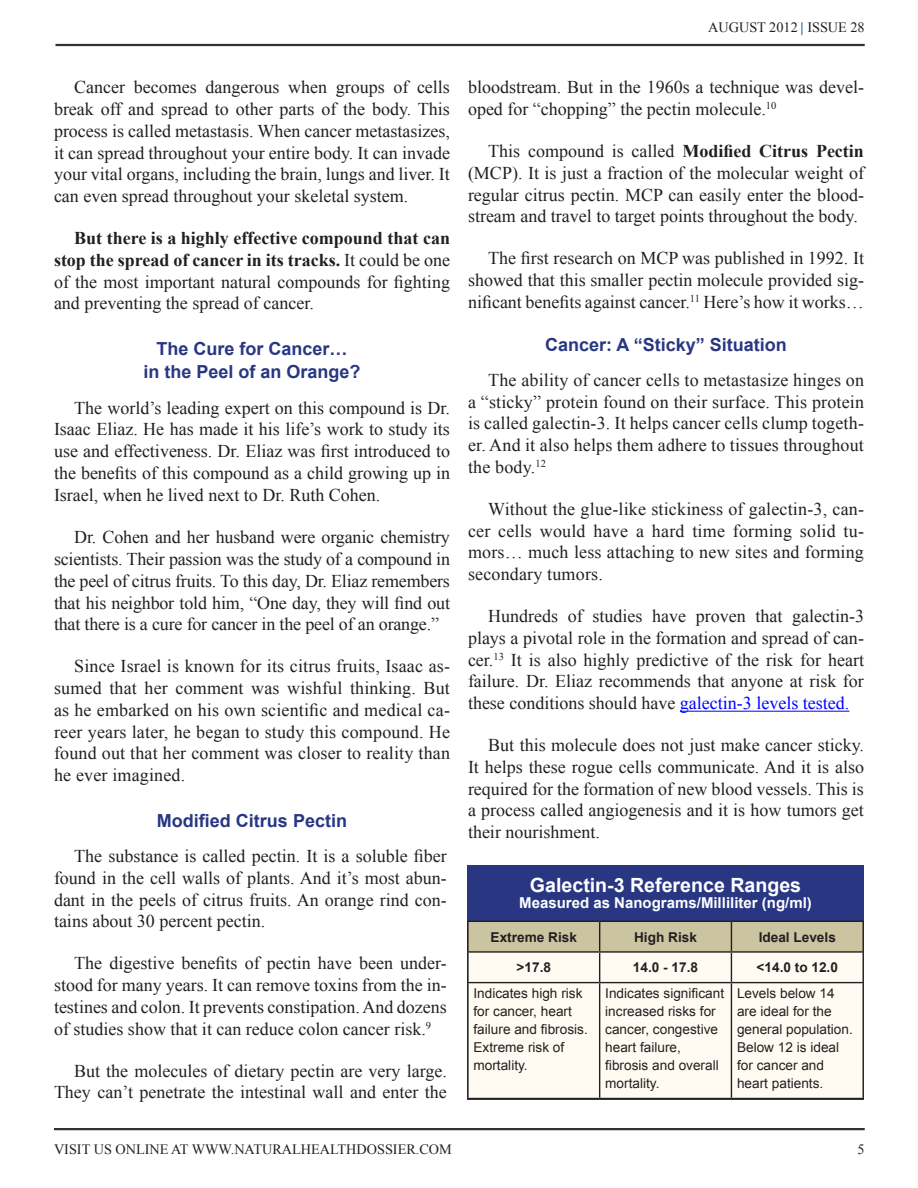
<style>
.page{position:relative;width:918px;height:1188px;background:#fff}
.page>*{position:absolute;margin:0;border:0;box-sizing:border-box;transform-origin:0 0}
.t1{font:700 19.65px "Arial";color:#fff}
.t2{font:18px/21.8px "Times New Roman";color:#231f20;text-align:justify}
.SUBHEAD_1{font:700 18px/22.5px "Arial";color:#293783;text-align:center}
.t3{font:700 15px "Arial";color:#fff}
.t4{font:14.25px "Times New Roman";color:#231f20}
.t5{font:13.65px/18px "Arial";color:#231f20}
.t6{font:700 13.65px "Arial";color:#231f20}
.s1{font-weight:700;color:#1055a3}
.s2{font-weight:700}
.s3{color:#00f}
</style>
<div class="page">
<hr style="left:56px;top:44px;width:809px;height:2px;background:#333233">
<hr style="left:54px;top:1128px;width:811px;height:2px;background:#333233">
<hr style="left:680px;top:711px;width:169px;height:1px;background:#00f">
<div style="left:467px;top:865px;width:397px;height:235px;background:#293783"></div>
<div style="left:469px;top:983px;width:393px;height:115px;background:#fffbf3"></div>
<hr style="left:467px;top:921px;width:133px;height:1px;background:#231f20">
<hr style="left:467px;top:922px;width:2px;height:29px;background:#231f20">
<hr style="left:731px;top:921px;width:133px;height:1px;background:#231f20">
<hr style="left:862px;top:922px;width:2px;height:29px;background:#231f20">
<hr style="left:467px;top:951px;width:133px;height:2px;background:#231f20">
<hr style="left:467px;top:953px;width:2px;height:29px;background:#231f20">
<hr style="left:731px;top:951px;width:133px;height:2px;background:#231f20">
<svg style="left:468px;top:921px;width:395px;height:61px;background:#dbd5c1"></svg>
<hr style="left:862px;top:953px;width:2px;height:29px;background:#231f20">
<hr style="left:467px;top:982px;width:133px;height:1px;background:#231f20">
<hr style="left:467px;top:983px;width:2px;height:115px;background:#231f20">
<hr style="left:600px;top:982px;width:131px;height:1px;background:#231f20">
<hr style="left:599px;top:983px;width:1px;height:115px;background:#231f20">
<hr style="left:731px;top:982px;width:133px;height:1px;background:#231f20">
<hr style="left:731px;top:983px;width:1px;height:115px;background:#231f20">
<hr style="left:862px;top:983px;width:2px;height:115px;background:#231f20">
<hr style="left:467px;top:1098px;width:133px;height:1px;background:#231f20">
<hr style="left:600px;top:1098px;width:131px;height:1px;background:#231f20">
<hr style="left:731px;top:1098px;width:133px;height:1px;background:#231f20">
<p class="t4" style="left:708px;top:18px;width:158px">AUGUST 2012 <span class="s1">|</span> ISSUE 28</p>
<p class="t2" style="left:54px;top:76px;width:398px;text-indent:20px">Cancer becomes dangerous when groups of cells break off and spread to other parts of the body. This process is called metastasis. When cancer metastasizes, it can spread throughout your entire body. It can invade your vital organs, including the brain, lungs and liver. It can even spread throughout your skeletal system.</p>
<p class="t2" style="left:54px;top:227px;width:398px;text-indent:20px"><span class="s2">But there is a highly effective compound that can stop the spread of cancer in its tracks.</span> It could be one of the most important natural compounds for fighting and preventing the spread of cancer.</p>
<p class="SUBHEAD_1" style="left:143px;top:338px;width:219px">The Cure for Cancer…<br>in the Peel of an Orange?</p>
<p class="t2" style="left:54px;top:397px;width:398px;text-indent:20px">The world’s leading expert on this compound is Dr.<br>Isaac Eliaz. He has made it his life’s work to study its use and effectiveness. Dr. Eliaz was first introduced to the benefits of this compound as a child growing up in Israel, when he lived next to Dr. Ruth Cohen.</p>
<p class="t2" style="left:54px;top:526px;width:398px;text-indent:20px">Dr. Cohen and her husband were organic chemistry scientists. Their passion was the study of a compound in the peel of citrus fruits. To this day, Dr. Eliaz remembers that his neighbor told him, “One day, they will find out that there is a cure for cancer in the peel of an orange.”</p>
<p class="t2" style="left:54px;top:655px;width:398px;text-indent:20px">Since Israel is known for its citrus fruits, Isaac as&shy;sumed that her comment was wishful thinking. But as he embarked on his own scientific and medical ca&shy;reer years later, he began to study this compound. He found out that her comment was closer to reality than he ever imagined.</p>
<p class="SUBHEAD_1" style="left:157px;top:810px;width:192px">Modified Citrus Pectin</p>
<p class="t2" style="left:54px;top:845px;width:394px;text-indent:20px">The substance is called pectin. It is a soluble fiber found in the cell walls of plants. And it’s most abun&shy;dant in the peels of citrus fruits. An orange rind con&shy;tains about 30 percent pectin.</p>
<p class="t2" style="left:54px;top:952px;width:394px;text-indent:20px">The digestive benefits of pectin have been under&shy;stood for many years. It can remove toxins from the in&shy;testines and colon. It prevents constipation. And dozens of studies show that it can reduce colon cancer risk.<sup>9</sup></p>
<p class="t2" style="left:54px;top:1060px;width:394px;text-align:right">But the molecules of dietary pectin are very large.<br>They can’t penetrate the intestinal wall and enter the</p>
<p class="t2" style="left:468px;top:76px;width:397px">bloodstream. But in the 1960s a technique was devel&shy;oped for “chopping” the pectin molecule.<sup>10</sup></p>
<p class="t2" style="left:468px;top:140px;width:398px;text-indent:20px">This compound is called <span class="s2">Modified Citrus Pectin </span>(MCP). It is just a fraction of the molecular weight of regular citrus pectin. MCP can easily enter the blood&shy;stream and travel to target points throughout the body.</p>
<p class="t2" style="left:468px;top:247px;width:398px;text-indent:20px">The first research on MCP was published in 1992. It showed that this smaller pectin molecule provided sig&shy;nificant benefits against cancer.<sup>11</sup> Here’s how it works…</p>
<p class="SUBHEAD_1" style="left:545px;top:334px;width:243px">Cancer: A “Sticky” Situation</p>
<p class="t2" style="left:468px;top:369px;width:398px;text-indent:20px">The ability of cancer cells to metastasize hinges on a “sticky” protein found on their surface. This protein is called galectin-3. It helps cancer cells clump togeth&shy;er. And it also helps them adhere to tissues throughout the body.<sup>12</sup></p>
<p class="t2" style="left:468px;top:498px;width:397px;text-indent:20px">Without the glue-like stickiness of galectin-3, can&shy;cer cells would have a hard time forming solid tu&shy;mors… much less attaching to new sites and forming secondary tumors.</p>
<p class="t2" style="left:468px;top:605px;width:398px;text-indent:20px">Hundreds of studies have proven that galectin-3 plays a pivotal role in the formation and spread of can&shy;cer.<sup>13</sup> It is also highly predictive of the risk for heart failure. Dr. Eliaz recommends that anyone at risk for these conditions should have <span class="s3">galectin-3 levels tested.</span></p>
<p class="t2" style="left:468px;top:734px;width:398px;text-indent:20px">But this molecule does not just make cancer sticky.<br>It helps these rogue cells communicate. And it is also required for the formation of new blood vessels. This is a process called angiogenesis and it is how tumors get their nourishment.</p>
<p class="t1" style="left:530px;top:872px;width:273px">Galectin-3 Reference Ranges</p>
<p class="t3" style="left:519px;top:893px;width:294px">Measured as Nanograms/Milliliter (ng/ml)</p>
<p class="t6" style="left:491px;top:928px;width:88px">Extreme Risk</p>
<p class="t6" style="left:634px;top:928px;width:64px">High Risk</p>
<p class="t6" style="left:759px;top:928px;width:79px">Ideal Levels</p>
<p class="t6" style="left:517px;top:958px;width:36px">&gt;17.8</p>
<p class="t6" style="left:633px;top:958px;width:67px">14.0 - 17.8</p>
<p class="t6" style="left:757px;top:958px;width:83px">&lt;14.0 to 12.0</p>
<p class="t5" style="left:474px;top:984px;width:116px">Indicates high risk for cancer, heart failure and fibrosis.<br>Extreme risk of mortality.</p>
<p class="t5" style="left:605px;top:984px;width:120px">Indicates significant increased risks for cancer, congestive heart failure, fibrosis and overall mortality.</p>
<p class="t5" style="left:737px;top:984px;width:117px">Levels below 14 are ideal for the general population.<br>Below 12 is ideal for cancer and heart patients.</p>
<p class="t4" style="left:54px;top:1140px;width:399px">VISIT US ONLINE AT WWW.NATURALHEALTHDOSSIER.COM</p>
<p class="t4" style="left:858px;top:1140px;width:9px">5</p>
</div>
